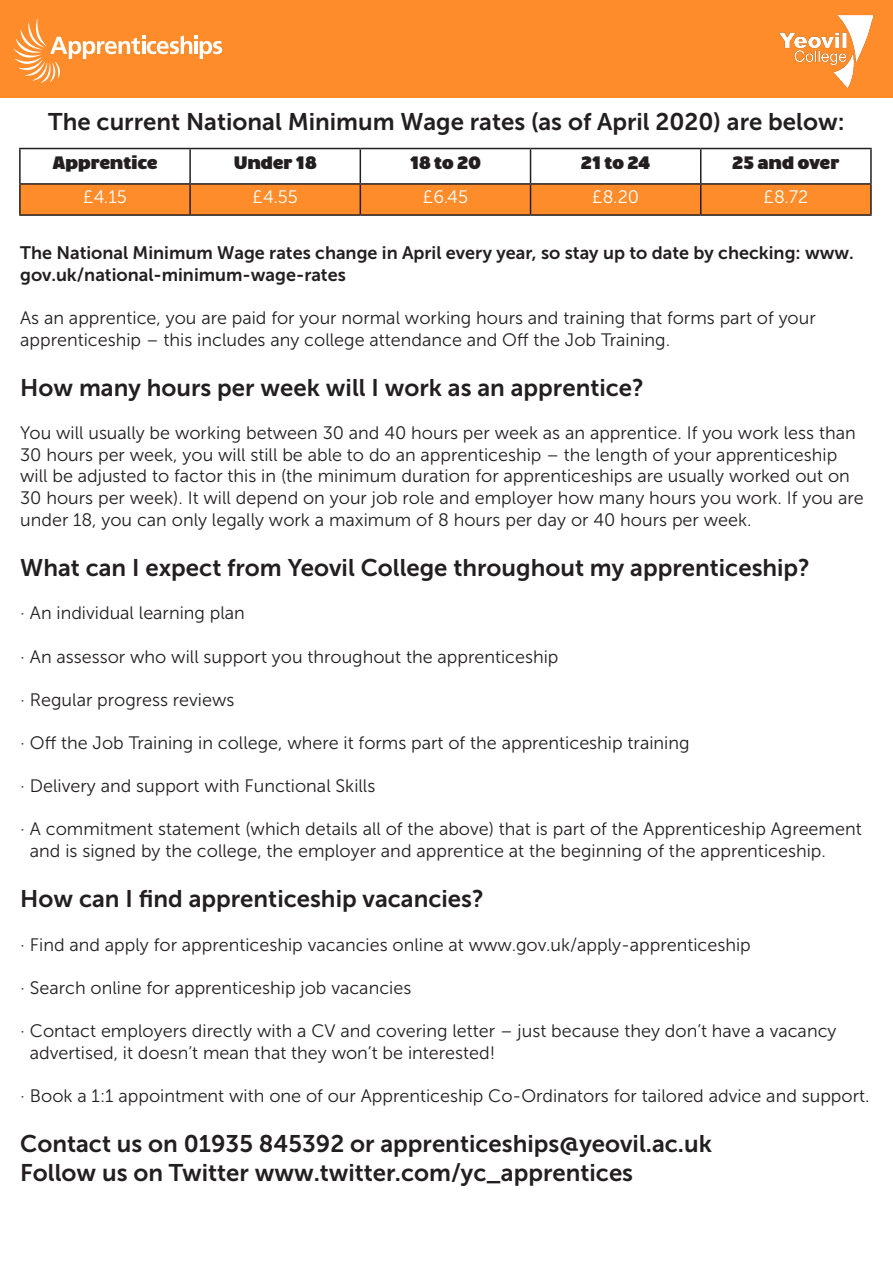
<style>
.page{position:relative;width:893px;height:1263px;background:#fff}
.page>*{position:absolute;margin:0;border:0;box-sizing:border-box;transform-origin:0 0}
.t1{font:24px "Museo Sans 700";color:#231f20}
.t2{font:18px/21.6px "Museo Sans 300";color:#231f20}
.t3{font:18px/21.6px "Museo Sans 700";color:#231f20}
.t4{font:700 18px "Walrus";letter-spacing:-.02em;color:#231f20}
.t5{font:18px "Museo Sans 300";color:#fff}
</style>
<div class="page">
<div style="left:0;top:0;width:893px;height:98px;background:#ff8c2b"></div>
<img style="left:779px;top:15px;width:94px;height:72px">
<svg style="left:14px;top:18px;width:208px;height:65px"></svg>
<hr style="left:19px;top:148px;width:171px;height:1px;background:#231f20">
<hr style="left:19px;top:149px;width:2px;height:34px;background:#231f20">
<hr style="left:190px;top:148px;width:170px;height:1px;background:#231f20">
<hr style="left:189px;top:149px;width:2px;height:34px;background:#231f20">
<hr style="left:360px;top:148px;width:170px;height:1px;background:#231f20">
<hr style="left:360px;top:149px;width:1px;height:34px;background:#231f20">
<hr style="left:530px;top:148px;width:171px;height:1px;background:#231f20">
<hr style="left:530px;top:149px;width:1px;height:34px;background:#231f20">
<hr style="left:701px;top:148px;width:171px;height:1px;background:#231f20">
<hr style="left:700px;top:149px;width:1px;height:34px;background:#231f20">
<hr style="left:870px;top:149px;width:2px;height:34px;background:#231f20">
<hr style="left:19px;top:183px;width:171px;height:2px;background:#231f20">
<hr style="left:19px;top:185px;width:2px;height:29px;background:#231f20">
<hr style="left:190px;top:183px;width:170px;height:2px;background:#231f20">
<hr style="left:360px;top:183px;width:170px;height:2px;background:#231f20">
<hr style="left:530px;top:183px;width:171px;height:2px;background:#231f20">
<hr style="left:701px;top:183px;width:171px;height:2px;background:#231f20">
<div style="left:20px;top:184px;width:851px;height:30px;background:#ff8c2b"></div>
<hr style="left:870px;top:185px;width:2px;height:29px;background:#231f20">
<hr style="left:19px;top:214px;width:171px;height:2px;background:#231f20">
<hr style="left:190px;top:214px;width:170px;height:2px;background:#231f20">
<hr style="left:360px;top:214px;width:170px;height:2px;background:#231f20">
<hr style="left:530px;top:214px;width:171px;height:2px;background:#231f20">
<hr style="left:701px;top:214px;width:171px;height:2px;background:#231f20">
<p class="t1" style="left:48px;top:108px;width:798px">The current National Minimum Wage rates (as of April 2020) are below:</p>
<p class="t4" style="left:52px;top:151px;width:107px">Apprentice</p>
<p class="t4" style="left:234px;top:151px;width:85px">Under 18</p>
<p class="t4" style="left:410px;top:151px;width:72px">18 to 20</p>
<p class="t4" style="left:581px;top:151px;width:71px">21 to 24</p>
<p class="t4" style="left:732px;top:151px;width:109px">25 and over</p>
<p class="t5" style="left:83px;top:188px;width:45px">£4.15</p>
<p class="t5" style="left:252px;top:188px;width:47px">£4.55</p>
<p class="t5" style="left:423px;top:188px;width:47px">£6.45</p>
<p class="t5" style="left:592px;top:188px;width:49px">£8.20</p>
<p class="t5" style="left:763px;top:188px;width:46px">£8.72</p>
<p class="t3" style="left:20px;top:242px;width:835px">The National Minimum Wage rates change in April every year, so stay up to date by checking: www. gov.uk/national-minimum-wage-rates</p>
<p class="t2" style="left:20px;top:307px;width:797px">As an apprentice, you are paid for your normal working hours and training that forms part of your apprenticeship – this includes any college attendance and Off the Job Training.</p>
<p class="t1" style="left:20px;top:374px;width:625px">How many hours per week will I work as an apprentice?</p>
<p class="t2" style="left:20px;top:422px;width:845px">You will usually be working between 30 and 40 hours per week as an apprentice. If you work less than 30 hours per week, you will still be able to do an apprenticeship – the length of your apprenticeship will be adjusted to factor this in (the minimum duration for apprenticeships are usually worked out on 30 hours per week). It will depend on your job role and employer how many hours you work. If you are under 18, you can only legally work a maximum of 8 hours per day or 40 hours per week.</p>
<p class="t1" style="left:20px;top:554px;width:791px">What can I expect from Yeovil College throughout my apprenticeship?</p>
<p class="t2" style="left:20px;top:602px;width:226px">· An individual learning plan</p>
<p class="t2" style="left:20px;top:646px;width:540px">· An assessor who will support you throughout the apprenticeship</p>
<p class="t2" style="left:20px;top:689px;width:216px">· Regular progress reviews</p>
<p class="t2" style="left:20px;top:732px;width:671px">· Off the Job Training in college, where it forms part of the apprenticeship training</p>
<p class="t2" style="left:20px;top:775px;width:357px">· Delivery and support with Functional Skills</p>
<p class="t2" style="left:20px;top:818px;width:843px">· A commitment statement (which details all of the above) that is part of the Apprenticeship Agreement</p>
<p class="t2" style="left:30px;top:840px;width:797px">and is signed by the college, the employer and apprentice at the beginning of the apprenticeship.</p>
<p class="t1" style="left:20px;top:886px;width:465px">How can I find apprenticeship vacancies?</p>
<p class="t2" style="left:20px;top:934px;width:732px">· Find and apply for apprenticeship vacancies online at www.gov.uk/apply-apprenticeship</p>
<p class="t2" style="left:20px;top:977px;width:393px">· Search online for apprenticeship job vacancies</p>
<p class="t2" style="left:20px;top:1020px;width:818px">· Contact employers directly with a CV and covering letter – just because they don’t have a vacancy</p>
<p class="t2" style="left:30px;top:1042px;width:467px">advertised, it doesn’t mean that they won’t be interested!</p>
<p class="t2" style="left:20px;top:1085px;width:851px">· Book a 1:1 appointment with one of our Apprenticeship Co-Ordinators for tailored advice and support.</p>
<p class="t1" style="left:20px;top:1130px;width:693px">Contact us on 01935 845392 or apprenticeships@yeovil.ac.uk</p>
<p class="t1" style="left:20px;top:1159px;width:614px">Follow us on Twitter www.twitter.com/yc_apprentices</p>
</div>
